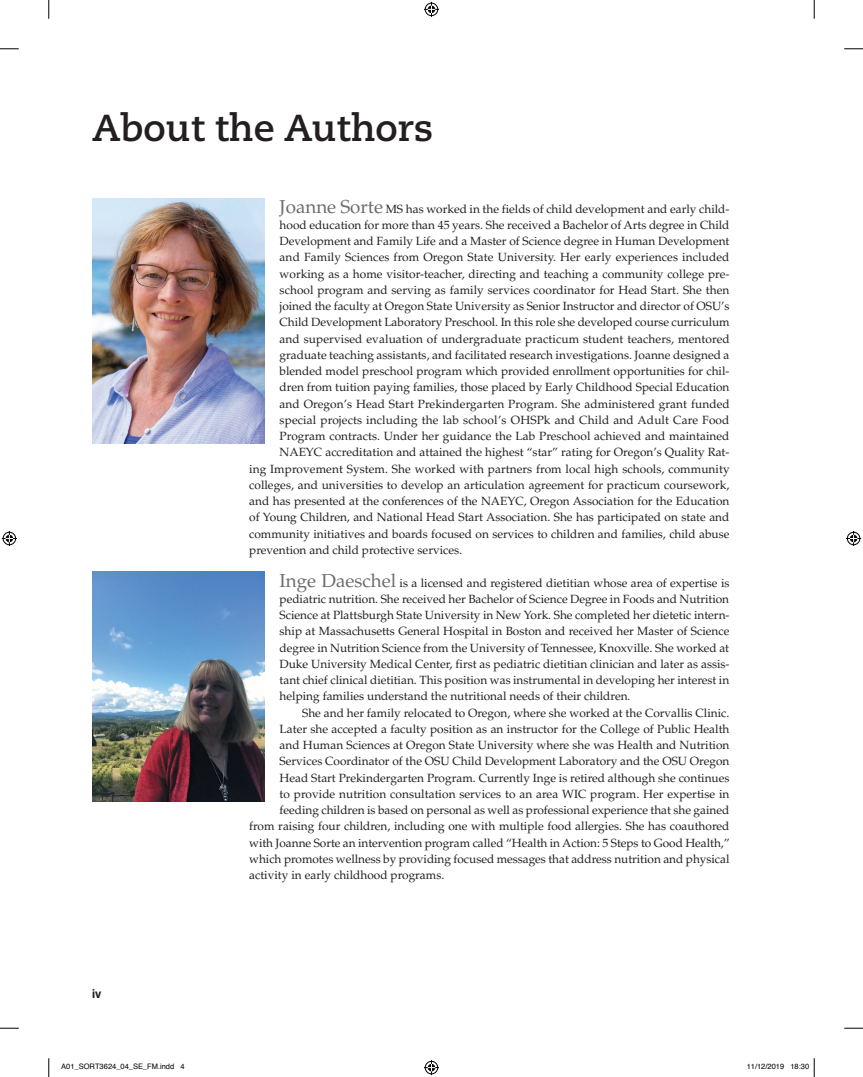
<style>
.page{position:relative;width:863px;height:1077px;background:#fff}
.page>*{position:absolute;margin:0;border:0;box-sizing:border-box;transform-origin:0 0}
.t1{font:700 37.5px "Caecilia LT Pro 75";color:#231f20}
.t2{font:700 12.5px "Helvetica Neue LTW1 G";color:#231f20;scale:.95 1}
.t3{font:11.88px/16.2px "Palatino LT Pro";color:#231f20;text-align:justify}
.t4{font:7.5px "Helvetica";color:#000}
.s1{font-size:18.75px;color:#6c6d70}
</style>
<div class="page">
<img style="left:92px;top:199px;width:172px;height:244px">
<img style="left:92px;top:571px;width:172px;height:230px">
<svg style="left:0;top:48px;width:19px;height:2px"></svg>
<svg style="left:844px;top:48px;width:18px;height:2px"></svg>
<svg style="left:0;top:1027px;width:19px;height:1px"></svg>
<svg style="left:844px;top:1027px;width:18px;height:1px"></svg>
<svg style="left:48px;top:0;width:2px;height:19px"></svg>
<svg style="left:48px;top:1058px;width:2px;height:18px"></svg>
<svg style="left:813px;top:0;width:2px;height:19px"></svg>
<svg style="left:424px;top:2px;width:15px;height:15px"></svg>
<svg style="left:424px;top:1060px;width:15px;height:14px"></svg>
<svg style="left:2px;top:531px;width:15px;height:15px"></svg>
<svg style="left:846px;top:531px;width:15px;height:15px"></svg>
<svg style="left:813px;top:1058px;width:2px;height:18px"></svg>
<h1 class="t1" style="left:92px;top:103px;width:343px">About the Authors</h1>
<p class="t2" style="left:92px;top:985px;width:11px">iv</p>
<p class="t3" style="left:279px;top:200px;width:451px"><span class="s1">Joanne Sorte</span> MS has worked in the fields of child development and early child-</p>
<p class="t3" style="left:279px;top:217px;width:451px">hood education for more than 45 years. She received a Bachelor of Arts degree in Child</p>
<p class="t3" style="left:279px;top:233px;width:451px">Development and Family Life and a Master of Science degree in Human Development</p>
<p class="t3" style="left:279px;top:249px;width:451px">and Family Sciences from Oregon State University. Her early experiences included</p>
<p class="t3" style="left:279px;top:265px;width:451px">working as a home visitor-teacher, directing and teaching a community college pre-</p>
<p class="t3" style="left:279px;top:282px;width:451px">school program and serving as family services coordinator for Head Start. She then</p>
<p class="t3" style="left:279px;top:298px;width:451px">joined the faculty at Oregon State University as Senior Instructor and director of OSU’s</p>
<p class="t3" style="left:279px;top:314px;width:451px">Child Development Laboratory Preschool. In this role she developed course curriculum</p>
<p class="t3" style="left:279px;top:330px;width:451px">and supervised evaluation of undergraduate practicum student teachers, mentored</p>
<p class="t3" style="left:279px;top:347px;width:451px">graduate teaching assistants, and facilitated research investigations. Joanne designed a</p>
<p class="t3" style="left:279px;top:363px;width:451px">blended model preschool program which provided enrollment opportunities for chil-</p>
<p class="t3" style="left:279px;top:379px;width:451px">dren from tuition paying families, those placed by Early Childhood Special Education</p>
<p class="t3" style="left:279px;top:395px;width:451px">and Oregon’s Head Start Prekindergarten Program. She administered grant funded</p>
<p class="t3" style="left:279px;top:412px;width:451px">special projects including the lab school’s OHSPk and Child and Adult Care Food</p>
<p class="t3" style="left:279px;top:428px;width:451px">Program contracts. Under her guidance the Lab Preschool achieved and maintained</p>
<p class="t3" style="left:279px;top:444px;width:451px">NAEYC accreditation and attained the highest “star” rating for Oregon’s Quality Rat-</p>
<p class="t3" style="left:249px;top:460px;width:482px">ing Improvement System. She worked with partners from local high schools, community</p>
<p class="t3" style="left:249px;top:477px;width:481px">colleges, and universities to develop an articulation agreement for practicum coursework,</p>
<p class="t3" style="left:249px;top:493px;width:482px">and has presented at the conferences of the NAEYC, Oregon Association for the Education</p>
<p class="t3" style="left:249px;top:509px;width:481px">of Young Children, and National Head Start Association. She has participated on state and</p>
<p class="t3" style="left:249px;top:525px;width:482px">community initiatives and boards focused on services to children and families, child abuse</p>
<p class="t3" style="left:249px;top:541px;width:214px">prevention and child protective services.</p>
<p class="t3" style="left:279px;top:574px;width:451px"><span class="s1">Inge Daeschel</span> is a licensed and registered dietitian whose area of expertise is pediatric nutrition. She received her Bachelor of Science Degree in Foods and Nutrition Science at Plattsburgh State University in New York. She completed her dietetic intern&shy;ship at Massachusetts General Hospital in Boston and received her Master of Science degree in Nutrition Science from the University of Tennessee, Knoxville. She worked at Duke University Medical Center, first as pediatric dietitian clinician and later as assis&shy;tant chief clinical dietitian. This position was instrumental in developing her interest in helping families understand the nutritional needs of their children.</p>
<p class="t3" style="left:302px;top:704px;width:429px">She and her family relocated to Oregon, where she worked at the Corvallis Clinic.</p>
<p class="t3" style="left:279px;top:720px;width:451px">Later she accepted a faculty position as an instructor for the College of Public Health</p>
<p class="t3" style="left:279px;top:737px;width:451px">and Human Sciences at Oregon State University where she was Health and Nutrition</p>
<p class="t3" style="left:279px;top:753px;width:451px">Services Coordinator of the OSU Child Development Laboratory and the OSU Oregon</p>
<p class="t3" style="left:279px;top:769px;width:451px">Head Start Prekindergarten Program. Currently Inge is retired although she continues</p>
<p class="t3" style="left:279px;top:785px;width:451px">to provide nutrition consultation services to an area WIC program. Her expertise in</p>
<p class="t3" style="left:279px;top:802px;width:451px">feeding children is based on personal as well as professional experience that she gained</p>
<p class="t3" style="left:249px;top:818px;width:481px">from raising four children, including one with multiple food allergies. She has coauthored</p>
<p class="t3" style="left:249px;top:834px;width:482px">with Joanne Sorte an intervention program called “Health in Action: 5 Steps to Good Health,”</p>
<p class="t3" style="left:249px;top:850px;width:481px">which promotes wellness by providing focused messages that address nutrition and physical</p>
<p class="t3" style="left:249px;top:867px;width:197px">activity in early childhood programs.</p>
<p class="t4" style="left:61px;top:1060px;width:125px">A01_SORT3624_04_SE_FM.indd 4</p>
<p class="t4" style="left:746px;top:1060px;width:64px">11/12/2019 18:30</p>
</div>
